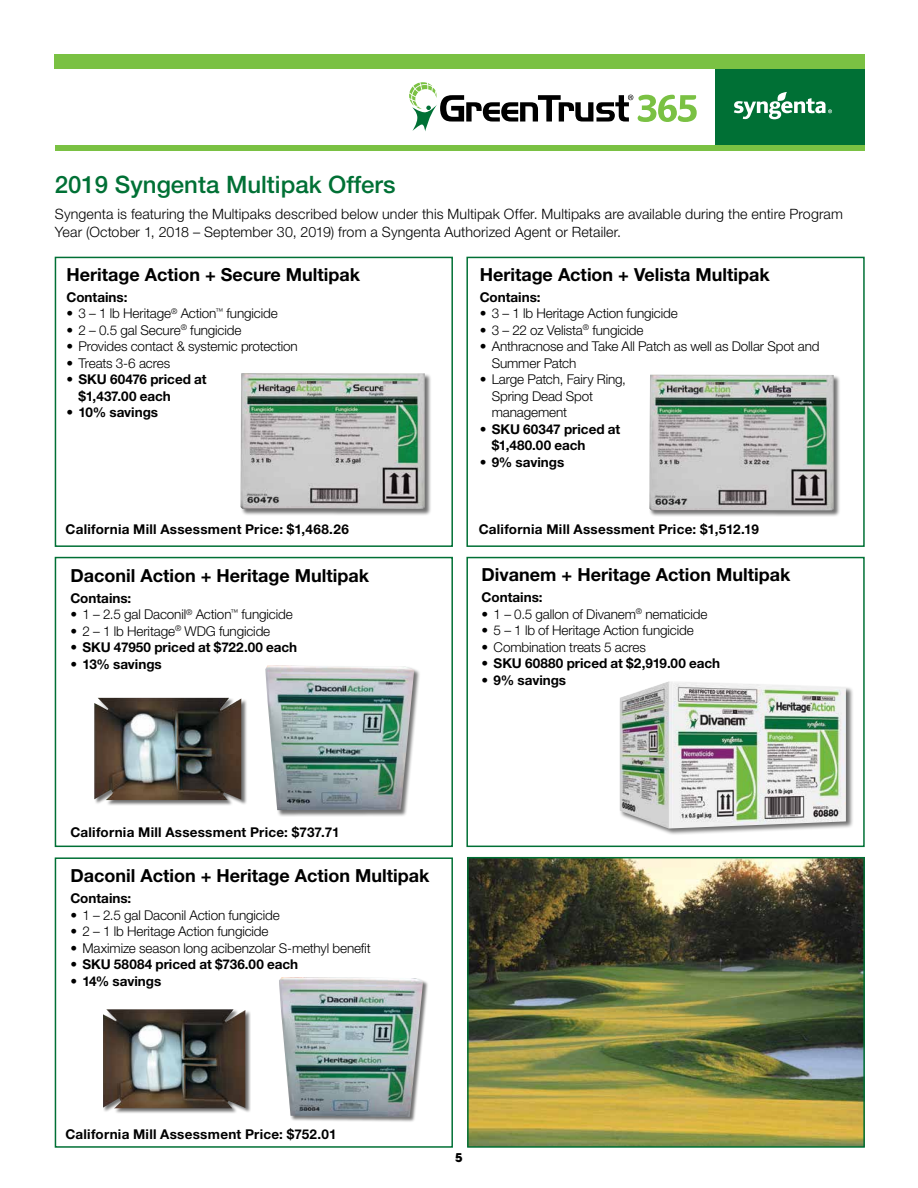
<style>
.page{position:relative;width:918px;height:1188px;background:#fff}
.page>*{position:absolute;margin:0;border:0;box-sizing:border-box;transform-origin:0 0}
.t1{font:500 24px "Helvetica Neue LT Std";color:#007035}
.t2{font:700 18px "Helvetica Neue LT Std";color:#000}
.t3{font:300 14.25px/18px "Helvetica Neue LT Std";letter-spacing:.01em;color:#000}
.t4{font:300 13.5px/16.5px "Helvetica Neue LT Std";letter-spacing:-.01em;color:#000}
.t5{font:700 13.5px/16.5px "Helvetica Neue LT Std";letter-spacing:.005em;color:#000}
.t6{font:700 12px "ITC Avant Garde Std";color:#000}
.s1{font-weight:300}
</style>
<div class="page">
<img style="left:470px;top:860px;width:392px;height:285px">
<div style="left:467px;top:857px;width:398px;height:291px;border:2px solid #007035"></div>
<div style="left:715px;top:65px;width:150px;height:83px;background:#007035"></div>
<svg style="left:734px;top:92px;width:98px;height:27px"></svg>
<div style="left:55px;top:54px;width:810px;height:14px;background:#7ac143"></div>
<div style="left:55px;top:145px;width:810px;height:5px;background:#7ac143"></div>
<svg style="left:409px;top:82px;width:288px;height:49px"></svg>
<div style="left:55px;top:557px;width:398px;height:290px;border:2px solid #007035"></div>
<div style="left:94px;top:698px;width:154px;height:108px;background:#000;opacity:.55"></div>
<img style="left:94px;top:698px;width:147px;height:102px">
<div style="left:265px;top:665px;width:156px;height:152px;background:#000;opacity:.55"></div>
<img style="left:265px;top:666px;width:149px;height:144px">
<div style="left:55px;top:857px;width:398px;height:291px;border:2px solid #007035"></div>
<div style="left:103px;top:1009px;width:148px;height:105px;background:#000;opacity:.55"></div>
<img style="left:103px;top:1009px;width:142px;height:99px">
<div style="left:279px;top:977px;width:150px;height:146px;background:#000;opacity:.55"></div>
<img style="left:279px;top:977px;width:144px;height:140px">
<div style="left:466px;top:557px;width:399px;height:290px;border:2px solid #007035"></div>
<div style="left:619px;top:681px;width:235px;height:155px;background:#000;opacity:.55"></div>
<img style="left:620px;top:681px;width:226px;height:148px">
<div style="left:55px;top:257px;width:398px;height:290px;border:2px solid #007035"></div>
<div style="left:240px;top:373px;width:191px;height:143px;background:#000;opacity:.55"></div>
<img style="left:240px;top:373px;width:185px;height:136px">
<div style="left:466px;top:257px;width:399px;height:290px;border:2px solid #007035"></div>
<div style="left:649px;top:374px;width:191px;height:143px;background:#000;opacity:.55"></div>
<img style="left:649px;top:375px;width:185px;height:135px">
<h1 class="t1" style="left:55px;top:170px;width:342px">2019 Syngenta Multipak Offers</h1>
<p class="t3" style="left:55px;top:204px;width:790px">Syngenta is featuring the Multipaks described below under this Multipak Offer. Multipaks are available during the entire Program<br>Year (October 1, 2018 – September 30, 2019) from a Syngenta Authorized Agent or Retailer.</p>
<h2 class="t2" style="left:67px;top:263px;width:295px">Heritage Action + Secure Multipak</h2>
<h2 class="t2" style="left:480px;top:263px;width:292px">Heritage Action + Velista Multipak</h2>
<p class="t5" style="left:67px;top:288px;width:62px">Contains:</p>
<p class="t4" style="left:67px;top:305px;width:213px">• 3 – 1 lb Heritage<sup>®</sup> Action<sup>™</sup> fungicide</p>
<p class="t4" style="left:66px;top:321px;width:177px">• 2 – 0.5 gal Secure<sup>®</sup> fungicide</p>
<p class="t4" style="left:67px;top:338px;width:233px">• Provides contact &amp; systemic protection</p>
<p class="t4" style="left:67px;top:354px;width:105px">• Treats 3-6 acres</p>
<p class="t5" style="left:79px;top:371px;width:130px;text-indent:-12px"><span class="s1">•</span> SKU 60476 priced at $1,437.00 each</p>
<p class="t5" style="left:67px;top:404px;width:93px">• 10% savings</p>
<p class="t5" style="left:480px;top:288px;width:62px">Contains:</p>
<p class="t4" style="left:480px;top:305px;width:200px">• 3 – 1 lb Heritage Action fungicide</p>
<p class="t4" style="left:480px;top:321px;width:165px">• 3 – 22 oz Velista<sup>®</sup> fungicide</p>
<p class="t4" style="left:492px;top:338px;width:329px;text-indent:-12px">• Anthracnose and Take All Patch as well as Dollar Spot and<br>Summer Patch</p>
<p class="t4" style="left:492px;top:371px;width:136px;text-indent:-12px">• Large Patch, Fairy Ring,<br>Spring Dead Spot management</p>
<p class="t5" style="left:492px;top:420px;width:130px;text-indent:-12px"><span class="s1">•</span> SKU 60347 priced at $1,480.00 each</p>
<p class="t5" style="left:480px;top:453px;width:86px">• 9% savings</p>
<p class="t5" style="left:66px;top:520px;width:285px">California Mill Assessment Price: $1,468.26</p>
<p class="t5" style="left:479px;top:520px;width:282px">California Mill Assessment Price: $1,512.19</p>
<h2 class="t2" style="left:70px;top:564px;width:300px">Daconil Action + Heritage Multipak</h2>
<p class="t5" style="left:70px;top:590px;width:62px">Contains:</p>
<p class="t4" style="left:70px;top:606px;width:224px">• 1 – 2.5 gal Daconil<sup>®</sup> Action<sup>™</sup> fungicide</p>
<p class="t4" style="left:70px;top:623px;width:201px">• 2 – 1 lb Heritage<sup>®</sup> WDG fungicide</p>
<p class="t5" style="left:70px;top:639px;width:228px"><span class="s1">•</span> SKU 47950 priced at $722.00 each</p>
<p class="t5" style="left:70px;top:656px;width:93px">• 13% savings</p>
<h2 class="t2" style="left:482px;top:563px;width:310px">Divanem + Heritage Action Multipak</h2>
<p class="t5" style="left:482px;top:589px;width:62px">Contains:</p>
<p class="t4" style="left:482px;top:605px;width:227px">• 1 – 0.5 gallon of Divanem<sup>®</sup> nematicide</p>
<p class="t4" style="left:482px;top:622px;width:214px">• 5 – 1 lb of Heritage Action fungicide</p>
<p class="t4" style="left:482px;top:638px;width:166px">• Combination treats 5 acres</p>
<p class="t5" style="left:482px;top:655px;width:240px"><span class="s1">•</span> SKU 60880 priced at $2,919.00 each</p>
<p class="t5" style="left:482px;top:671px;width:86px">• 9% savings</p>
<p class="t5" style="left:70px;top:824px;width:271px">California Mill Assessment Price: $737.71</p>
<h2 class="t2" style="left:70px;top:864px;width:361px">Daconil Action + Heritage Action Multipak</h2>
<p class="t5" style="left:70px;top:890px;width:62px">Contains:</p>
<p class="t4" style="left:70px;top:906px;width:211px">• 1 – 2.5 gal Daconil Action fungicide</p>
<p class="t4" style="left:70px;top:923px;width:200px">• 2 – 1 lb Heritage Action fungicide</p>
<p class="t4" style="left:70px;top:939px;width:302px">• Maximize season long acibenzolar S-methyl benefit</p>
<p class="t5" style="left:70px;top:956px;width:229px"><span class="s1">•</span> SKU 58084 priced at $736.00 each</p>
<p class="t5" style="left:70px;top:972px;width:92px">• 14% savings</p>
<p class="t5" style="left:65px;top:1125px;width:273px">California Mill Assessment Price: $752.01</p>
<p class="t6" style="left:455px;top:1150px;width:9px">5</p>
</div>
